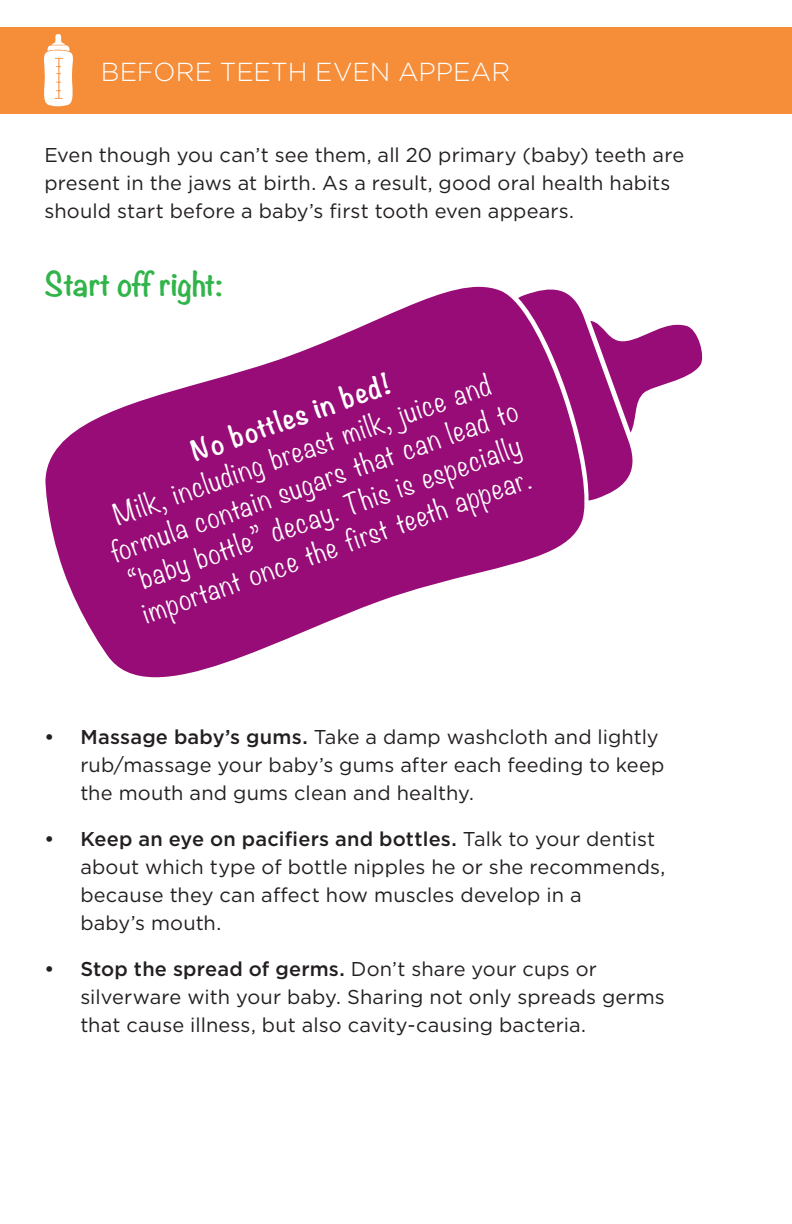
<style>
.page{position:relative;width:792px;height:1224px;background:#fff}
.page>*{position:absolute;margin:0;border:0;box-sizing:border-box;transform-origin:0 0}
.SUBHEAD_RED{font:700 30px "Noteworthy";letter-spacing:-.025em;color:#31b44a}
.ITEM_FILL_CALLOUT{font:300 26px/34px "Noteworthy";color:#fff;text-align:center}
.HEADLINE{font:300 26px "Gotham";color:#fff}
.ITEM_FILL_CALLOUT-2{font:700 26px "Noteworthy";color:#fff}
.BODY{font:20px/28px "Gotham";letter-spacing:.005em;color:#231f20}
.s1{font-weight:500}
</style>
<div class="page">
<svg style="left:589px;top:320px;width:114px;height:181px"></svg>
<svg style="left:45px;top:287px;width:544px;height:390px;fill:#970c76"></svg>
<div style="left:0;top:27px;width:792px;height:86px;background:#f68d38"></div>
<svg style="left:44px;top:34px;width:29px;height:72px"></svg>
<p class="HEADLINE" style="left:101px;top:55px;width:411px">BEFORE TEETH EVEN APPEAR</p>
<p class="BODY" style="left:44px;top:141px;width:641px">Even though you can’t see them, all 20 primary (baby) teeth are present in the jaws at birth. As a result, good oral health habits should start before a baby’s first tooth even appears.</p>
<p class="SUBHEAD_RED" style="left:44px;top:258px;width:180px">Start off right:</p>
<p class="ITEM_FILL_CALLOUT-2" style="left:184px;top:431px;width:211px;rotate:-20deg">No bottles in bed!</p>
<p class="ITEM_FILL_CALLOUT" style="left:93px;top:507px;width:432px;rotate:-20deg">Milk, including breast milk, juice and formula contain sugars that can lead to “baby bottle” decay. This is especially important once the first teeth appear.</p>
<p class="BODY" style="left:80px;top:723px;width:586px;text-indent:-36px"><span class="s1">• Massage baby’s gums.</span> Take a damp washcloth and lightly rub/massage your baby’s gums after each feeding to keep the mouth and gums clean and healthy.</p>
<p class="BODY" style="left:80px;top:825px;width:587px;text-indent:-36px"><span class="s1">• Keep an eye on pacifiers and bottles.</span> Talk to your dentist about which type of bottle nipples he or she recommends, because they can affect how muscles develop in a<br>baby’s mouth.</p>
<p class="BODY" style="left:80px;top:955px;width:586px;text-indent:-36px"><span class="s1">• Stop the spread of germs.</span> Don’t share your cups or silverware with your baby. Sharing not only spreads germs that cause illness, but also cavity-causing bacteria.</p>
</div>
